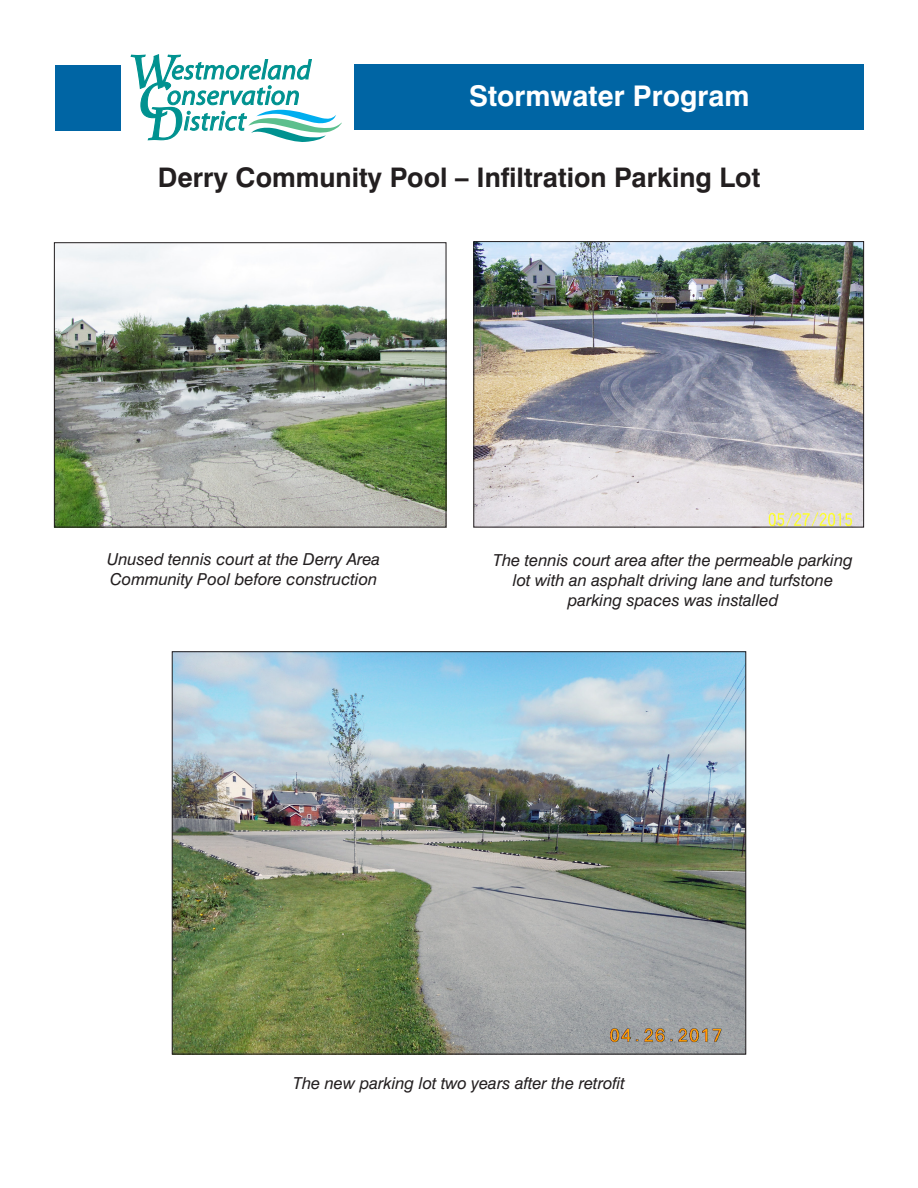
<style>
.page{position:relative;width:918px;height:1188px;background:#fff}
.page>*{position:absolute;margin:0;border:0;box-sizing:border-box;transform-origin:0 0}
.t1{font:700 28.5px "Swiss 721 BT";color:#fff}
.t2{font:italic 27.3px "Myriad";letter-spacing:.01em;color:#009290}
.t3{font:700 27px "Swiss 721 BT";color:#231f20}
.t4{font:italic 16.5px "Swiss 721 BT";color:#231f20}
</style>
<div class="page">
<svg style="left:131px;top:54px;width:211px;height:88px"></svg>
<div style="left:55px;top:65px;width:66px;height:66px;background:#0065a4"></div>
<div style="left:355px;top:64px;width:509px;height:66px;background:#0065a4"></div>
<img style="left:56px;top:244px;width:388px;height:281px">
<div style="left:54px;top:242px;width:392px;height:285px;border:1px solid #231f20"></div>
<img style="left:475px;top:243px;width:387px;height:282px">
<div style="left:473px;top:241px;width:391px;height:286px;border:1px solid #231f20"></div>
<img style="left:174px;top:653px;width:570px;height:399px">
<p class="t2" style="left:184px;top:107px;width:64px">istrict</p>
<p class="t1" style="left:469px;top:78px;width:282px">Stormwater Program</p>
<p class="t3" style="left:158px;top:161px;width:604px">Derry Community Pool – Infiltration Parking Lot</p>
<p class="t4" style="left:107px;top:549px;width:275px">Unused tennis court at the Derry Area</p>
<p class="t4" style="left:110px;top:569px;width:269px">Community Pool before construction</p>
<p class="t4" style="left:493px;top:550px;width:361px">The tennis court area after the permeable parking</p>
<p class="t4" style="left:513px;top:570px;width:322px">lot with an asphalt driving lane and turfstone</p>
<p class="t4" style="left:568px;top:590px;width:212px">parking spaces was installed</p>
<p class="t4" style="left:293px;top:1073px;width:333px">The new parking lot two years after the retrofit</p>
</div>
